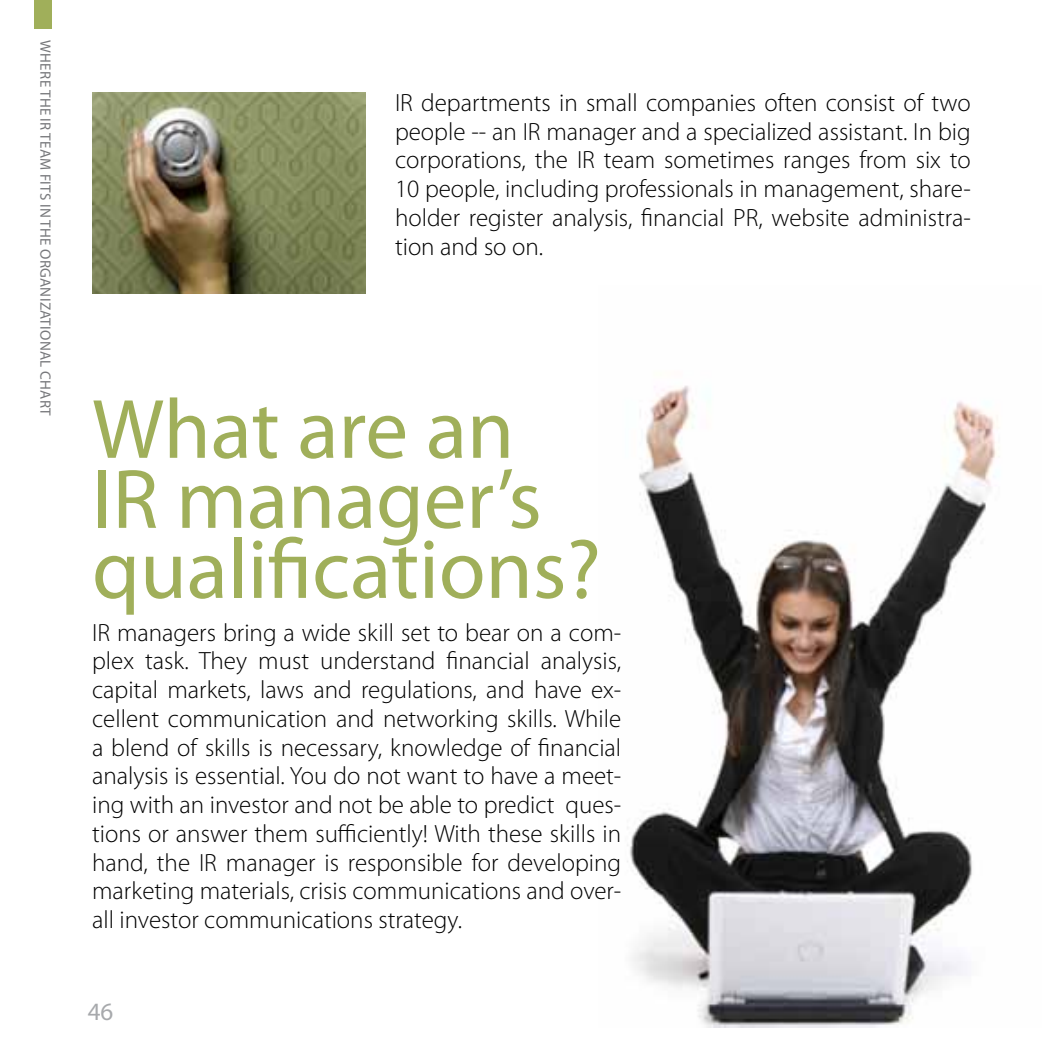
<style>
.page{position:relative;width:1063px;height:1063px;background:#fff}
.page>*{position:absolute;margin:0;border:0;box-sizing:border-box;transform-origin:0 0}
.t1{font:85px/70px "Myriad Pro";color:#a0af5a}
.t2{font:300 25px/28.8px "Myriad Pro";color:#000;text-align:justify}
.t3{font:25px "Myriad Pro";color:#a7a9ac}
.t4{font:15px "Myriad Pro";letter-spacing:.02em;color:#77787b}
</style>
<div class="page">
<img style="left:92px;top:92px;width:273px;height:202px">
<img style="left:627px;top:385px;width:373px;height:642px">
<div style="left:34px;top:0;width:18px;height:28px;background:#a0af5a"></div>
<p class="t4" style="left:54px;top:40px;width:376px;rotate:90deg">Where the IR team fits in the organizational chart</p>
<p class="t2" style="left:395px;top:89px;width:577px">IR departments in small companies often consist of two people -- an IR manager and a specialized assistant. In big corporations, the IR team sometimes ranges from six to 10 people, including professionals in management, share&shy;holder register analysis, financial PR, website administra&shy;tion and so on.</p>
<h1 class="t1" style="left:92px;top:396px;width:510px">What are an<br>IR manager’s qualifications?</h1>
<p class="t2" style="left:92px;top:618px;width:531px">IR managers bring a wide skill set to bear on a com&shy;plex task. They must understand financial analysis, capital markets, laws and regulations, and have ex&shy;cellent communication and networking skills. While a blend of skills is necessary, knowledge of financial analysis is essential. You do not want to have a meet&shy;ing with an investor and not be able to predict ques&shy;tions or answer them sufficiently! With these skills in hand, the IR manager is responsible for developing marketing materials, crisis communications and over&shy;all investor communications strategy.</p>
<p class="t3" style="left:88px;top:998px;width:27px">46</p>
</div>
